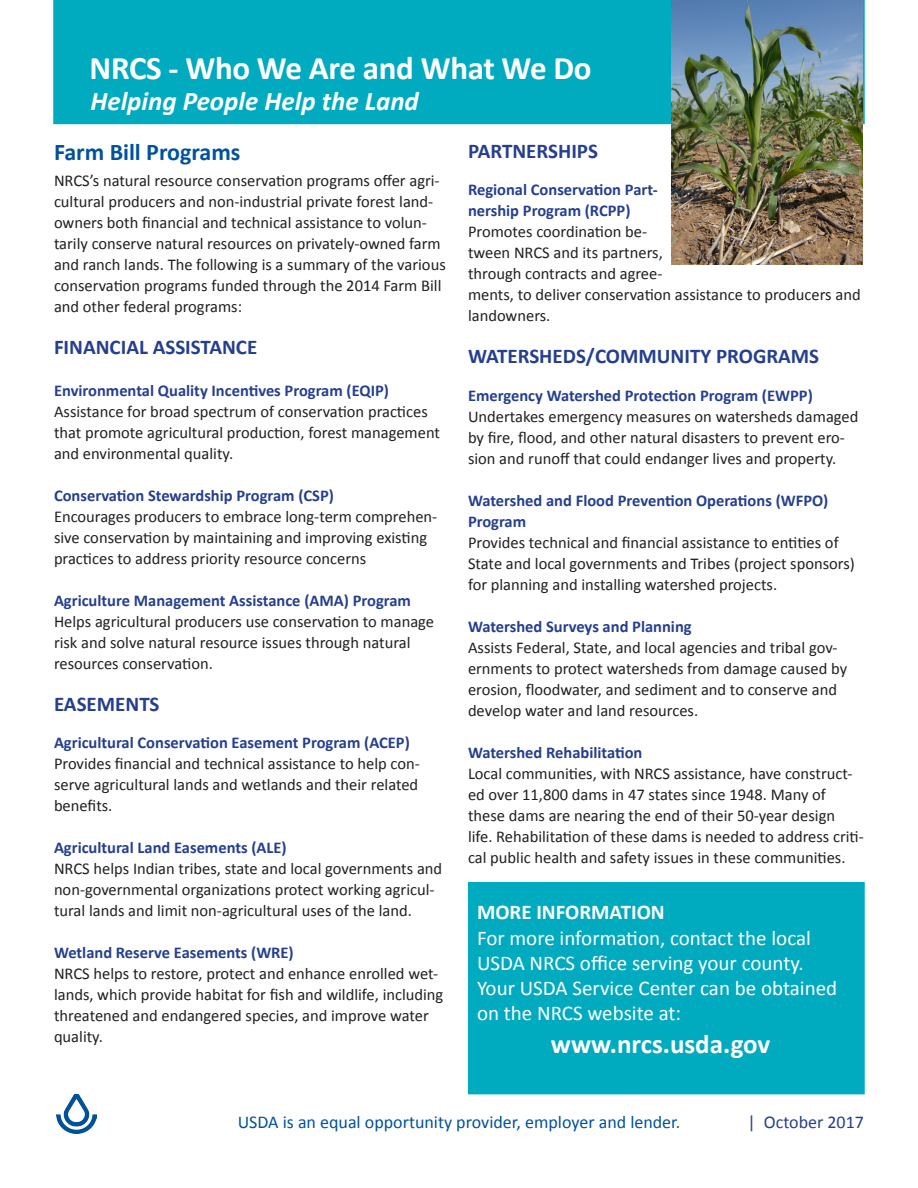
<style>
.page{position:relative;width:918px;height:1188px;background:#fff}
.page>*{position:absolute;margin:0;border:0;box-sizing:border-box;transform-origin:0 0}
.t1{font:700 33px "Calibri";letter-spacing:-.01em;color:#fff}
.t2{font:italic 700 27px "Calibri";color:#fff}
.t3{font:700 27px "Calibri";color:#fff}
.Subheading{font:700 24px "Calibri";color:#00529c}
.t4{font:21px/25.2px "Calibri";color:#fff}
.Paragraph{font:700 21px "Calibri";color:#253f8e}
.t5{font:18px "Calibri";color:#00529c}
.t6{font:18px "Calibri";color:#253f8e}
.Paragraph-2{font:16.5px/21px "Calibri";color:#231f20}
.Paragraph-3{font:700 16.5px/21px "Calibri";color:#253f8e}
.s1{font-weight:700}
</style>
<div class="page">
<div style="left:54px;top:0;width:810px;height:123px;background:#00abc0"></div>
<div style="left:53px;top:0;width:812px;height:124px;border:2px solid #00abc0"></div>
<img style="left:671px;top:0;width:192px;height:265px">
<img style="left:57px;top:1094px;width:39px;height:40px">
<div style="left:468px;top:882px;width:397px;height:212px;background:#00abc0"></div>
<p class="t1" style="left:90px;top:47px;width:504px">NRCS - Who We Are and What We Do</p>
<p class="t2" style="left:90px;top:84px;width:330px">Helping People Help the Land</p>
<p class="Subheading" style="left:54px;top:137px;width:188px">Farm Bill Programs</p>
<p class="Paragraph-2" style="left:54px;top:170px;width:393px">NRCS’s natural resource conservation programs offer agri&shy;cultural producers and non-industrial private forest land&shy;owners both financial and technical assistance to volun&shy;tarily conserve natural resources on privately-owned farm and ranch lands. The following is a summary of the various conservation programs funded through the 2014 Farm Bill and other federal programs:</p>
<p class="Paragraph" style="left:54px;top:333px;width:205px">FINANCIAL ASSISTANCE</p>
<p class="Paragraph-3" style="left:54px;top:380px;width:337px">Environmental Quality Incentives Program (EQIP)</p>
<p class="Paragraph-2" style="left:54px;top:401px;width:388px">Assistance for broad spectrum of conservation practices that promote agricultural production, forest management and environmental quality.</p>
<p class="Paragraph-3" style="left:54px;top:485px;width:281px">Conservation Stewardship Program (CSP)</p>
<p class="Paragraph-2" style="left:54px;top:506px;width:385px">Encourages producers to embrace long-term comprehen&shy;sive conservation by maintaining and improving existing practices to address priority resource concerns</p>
<p class="Paragraph-3" style="left:54px;top:590px;width:358px">Agriculture Management Assistance (AMA) Program</p>
<p class="Paragraph-2" style="left:54px;top:611px;width:382px">Helps agricultural producers use conservation to manage risk and solve natural resource issues through natural resources conservation.</p>
<p class="Paragraph" style="left:54px;top:690px;width:107px">EASEMENTS</p>
<p class="Paragraph-3" style="left:54px;top:732px;width:357px">Agricultural Conservation Easement Program (ACEP)</p>
<p class="Paragraph-2" style="left:54px;top:753px;width:367px;text-align:justify">Provides financial and technical assistance to help con&shy;serve agricultural lands and wetlands and their related benefits.</p>
<p class="Paragraph-3" style="left:54px;top:837px;width:234px">Agricultural Land Easements (ALE)</p>
<p class="Paragraph-2" style="left:54px;top:858px;width:390px">NRCS helps Indian tribes, state and local governments and non-governmental organizations protect working agricul&shy;tural lands and limit non-agricultural uses of the land.</p>
<p class="Paragraph-3" style="left:54px;top:942px;width:241px">Wetland Reserve Easements (WRE)</p>
<p class="Paragraph-2" style="left:54px;top:963px;width:391px">NRCS helps to restore, protect and enhance enrolled wet&shy;lands, which provide habitat for fish and wildlife, including threatened and endangered species, and improve water quality.</p>
<p class="Paragraph" style="left:468px;top:138px;width:132px">PARTNERSHIPS</p>
<p class="Paragraph-3" style="left:468px;top:179px;width:191px">Regional Conservation Part&shy;nership Program (RCPP)</p>
<p class="Paragraph-2" style="left:468px;top:222px;width:394px">Promotes coordination be-<br>tween NRCS and its partners,<br>through contracts and agree-<br>ments, to deliver conservation assistance to producers and landowners.</p>
<p class="Paragraph" style="left:468px;top:343px;width:353px">WATERSHEDS/COMMUNITY PROGRAMS</p>
<p class="Paragraph-3" style="left:468px;top:385px;width:346px">Emergency Watershed Protection Program (EWPP)</p>
<p class="Paragraph-2" style="left:468px;top:406px;width:392px">Undertakes emergency measures on watersheds damaged by fire, flood, and other natural disasters to prevent ero&shy;sion and runoff that could endanger lives and property.</p>
<p class="Paragraph-3" style="left:468px;top:490px;width:362px">Watershed and Flood Prevention Operations (WFPO)</p>
<p class="Paragraph-3" style="left:468px;top:511px;width:60px">Program</p>
<p class="Paragraph-2" style="left:468px;top:532px;width:388px">Provides technical and financial assistance to entities of<br>State and local governments and Tribes (project sponsors) for planning and installing watershed projects.</p>
<p class="Paragraph-3" style="left:468px;top:616px;width:225px">Watershed Surveys and Planning</p>
<p class="Paragraph-2" style="left:468px;top:637px;width:381px">Assists Federal, State, and local agencies and tribal gov&shy;ernments to protect watersheds from damage caused by erosion, floodwater, and sediment and to conserve and develop water and land resources.</p>
<p class="Paragraph-3" style="left:468px;top:742px;width:176px">Watershed Rehabilitation</p>
<p class="Paragraph-2" style="left:468px;top:763px;width:397px">Local communities, with NRCS assistance, have construct&shy;ed over 11,800 dams in 47 states since 1948. Many of these dams are nearing the end of their 50-year design life. Rehabilitation of these dams is needed to address criti&shy;cal public health and safety issues in these communities.</p>
<p class="t4" style="left:477px;top:900px;width:362px"><span class="s1">MORE INFORMATION<br></span>For more information, contact the local<br>USDA NRCS office serving your county.<br>Your USDA Service Center can be obtained on the NRCS website at:</p>
<p class="t3" style="left:551px;top:1026px;width:221px">www.nrcs.usda.gov</p>
<p class="t5" style="left:238px;top:1110px;width:444px">USDA is an equal opportunity provider, employer and lender.</p>
<p class="t6" style="left:747px;top:1110px;width:118px">| October 2017</p>
</div>
